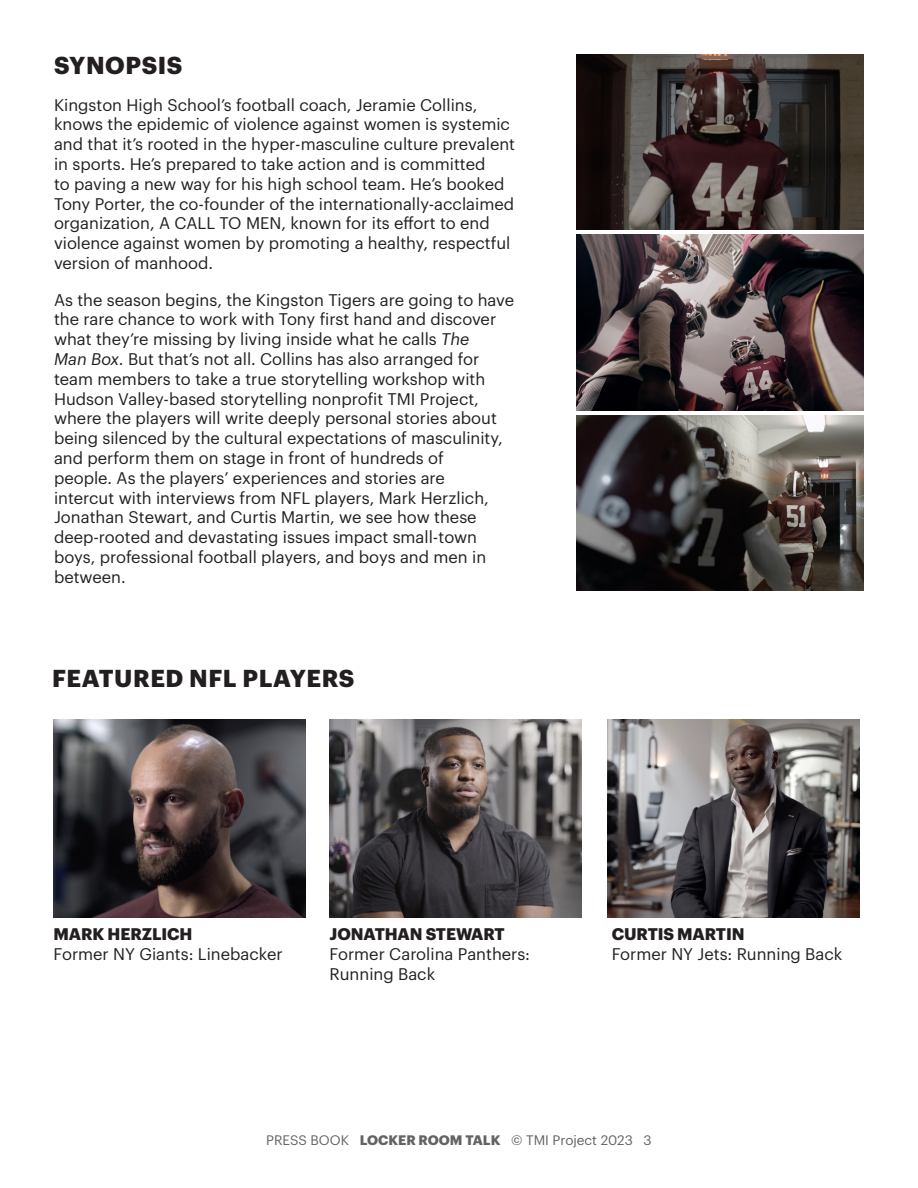
<style>
.page{position:relative;width:918px;height:1188px;background:#fff}
.page>*{position:absolute;margin:0;border:0;box-sizing:border-box;transform-origin:0 0}
.t1{font:700 24px "Graphik";letter-spacing:.025em;color:#231f20}
.t2{font:16.5px/19.8px "Graphik";color:#231f20}
.t3{font:700 16.5px "Graphik";letter-spacing:-.005em;color:#231f20}
.t4{font:13.5px "Graphik";color:#636366}
.s1{font-style:italic}
.s2{font-weight:700}
</style>
<div class="page">
<img style="left:576px;top:54px;width:288px;height:176px">
<img style="left:576px;top:235px;width:288px;height:175px">
<img style="left:576px;top:416px;width:288px;height:175px">
<img style="left:54px;top:719px;width:252px;height:198px">
<img style="left:330px;top:719px;width:252px;height:198px">
<img style="left:608px;top:719px;width:252px;height:198px">
<p class="t1" style="left:54px;top:47px;width:130px">SYNOPSIS</p>
<p class="t2" style="left:54px;top:93px;width:463px">Kingston High School’s football coach, Jeramie Collins, knows the epidemic of violence against women is systemic and that it’s rooted in the hyper-masculine culture prevalent in sports. He’s prepared to take action and is committed<br>to paving a new way for his high school team. He’s booked Tony Porter, the co-founder of the internationally-acclaimed organization, A CALL TO MEN, known for its effort to end violence against women by promoting a healthy, respectful version of manhood.</p>
<p class="t2" style="left:54px;top:288px;width:462px">As the season begins, the Kingston Tigers are going to have the rare chance to work with Tony first hand and discover what they’re missing by living inside what he calls <span class="s1">The<br>Man Box</span>. But that’s not all. Collins has also arranged for team members to take a true storytelling workshop with Hudson Valley-based storytelling nonprofit TMI Project, where the players will write deeply personal stories about being silenced by the cultural expectations of masculinity, and perform them on stage in front of hundreds of<br>people. As the players’ experiences and stories are<br>intercut with interviews from NFL players, Mark Herzlich, Jonathan Stewart, and Curtis Martin, we see how these deep-rooted and devastating issues impact small-town boys, professional football players, and boys and men in between.</p>
<p class="t1" style="left:52px;top:660px;width:304px">FEATURED NFL PLAYERS</p>
<p class="t3" style="left:54px;top:922px;width:140px">MARK HERZLICH</p>
<p class="t2" style="left:54px;top:943px;width:231px">Former NY Giants: Linebacker</p>
<p class="t3" style="left:330px;top:922px;width:177px">JONATHAN STEWART</p>
<p class="t2" style="left:330px;top:943px;width:202px">Former Carolina Panthers:<br>Running Back</p>
<p class="t3" style="left:612px;top:922px;width:134px">CURTIS MARTIN</p>
<p class="t2" style="left:612px;top:943px;width:232px">Former NY Jets: Running Back</p>
<p class="t4" style="left:266px;top:1130px;width:387px">PRESS BOOK <span class="s2">LOCKER ROOM TALK</span> © TMI Project 2023 3</p>
</div>
